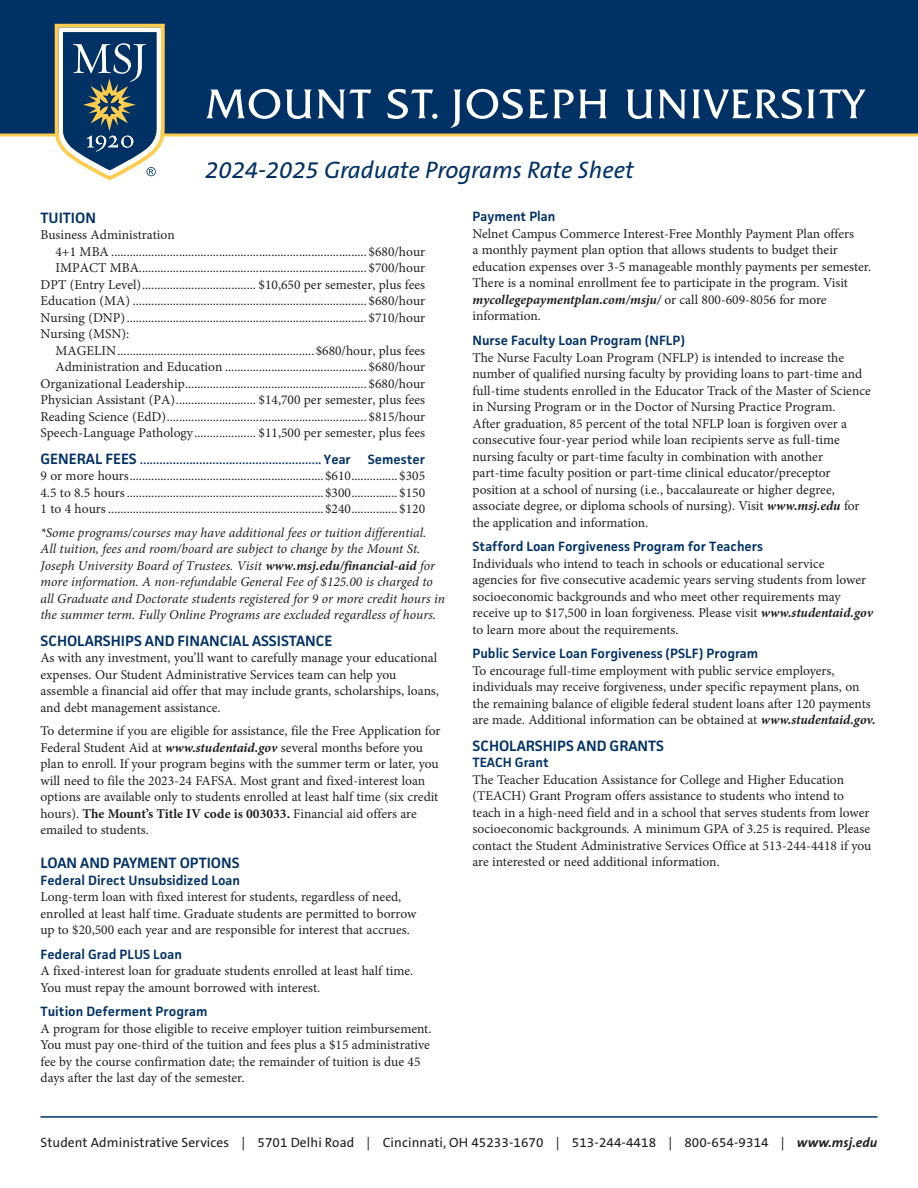
<style>
.page{position:relative;width:918px;height:1188px;background:#fff}
.page>*{position:absolute;margin:0;border:0;box-sizing:border-box;transform-origin:0 0}
.subhead{font:italic 24px "The Sans B W5 Plain";color:#003165}
.subheads{font:600 15px "Facit";color:#003165}
.body{font:13.5px/16.5px "Minion Pro";color:#231f20}
.body-2{font:italic 13.5px/16.5px "Minion Pro";color:#231f20}
.t1{font:13.5px "The Sans B W5 Plain";letter-spacing:.005em;color:#231f20}
.subheads-2{font:600 13.5px "Minion Pro";color:#003165}
.subheads-3{font:600 13.5px "Facit";color:#003165}
.s1{font-family:"Facit";font-size:15px}
.s2{font-family:"Facit"}
.s3{font-weight:700}
.s4{font-weight:700;font-style:italic}
.s5{font-family:"Facit";font-weight:600;color:#003165}
.s6{font-family:"The Sans B W7";font-weight:700;font-style:italic}
</style>
<div class="page">
<div style="left:0;top:0;width:918px;height:135px;background:#003165"></div>
<hr style="left:0;top:134px;width:918px;height:2px;background:#fecc4e">
<svg style="left:206px;top:89px;width:106px;height:30px"></svg>
<svg style="left:318px;top:90px;width:53px;height:29px"></svg>
<svg style="left:387px;top:89px;width:50px;height:30px"></svg>
<svg style="left:450px;top:90px;width:11px;height:38px"></svg>
<svg style="left:467px;top:89px;width:56px;height:30px"></svg>
<svg style="left:529px;top:90px;width:78px;height:28px"></svg>
<svg style="left:627px;top:90px;width:26px;height:29px"></svg>
<svg style="left:659px;top:90px;width:27px;height:29px"></svg>
<svg style="left:692px;top:89px;width:174px;height:30px"></svg>
<svg style="left:55px;top:24px;width:110px;height:156px"></svg>
<hr style="left:40px;top:1116px;width:838px;height:2px;background:#003165">
<p class="subhead" style="left:205px;top:156px;width:430px">2024-2025 Graduate Programs Rate Sheet</p>
<p class="subheads" style="left:40px;top:208px;width:57px">TUITION</p>
<p class="body" style="left:40px;top:227px;width:136px">Business Administration</p>
<p class="body" style="left:55px;top:243px;width:371px">4+1 MBA ................................................................................... $680/hour</p>
<p class="body" style="left:55px;top:260px;width:371px">IMPACT MBA.......................................................................... $700/hour</p>
<p class="body" style="left:40px;top:276px;width:386px">DPT (Entry Level)..................................... $10,650 per semester, plus fees</p>
<p class="body" style="left:40px;top:293px;width:386px">Education (MA) ............................................................................ $680/hour</p>
<p class="body" style="left:40px;top:309px;width:386px">Nursing (DNP).............................................................................. $710/hour</p>
<p class="body" style="left:40px;top:326px;width:90px">Nursing (MSN):</p>
<p class="body" style="left:55px;top:342px;width:371px">MAGELIN................................................................$680/hour, plus fees</p>
<p class="body" style="left:55px;top:359px;width:371px">Administration and Education .............................................. $680/hour</p>
<p class="body" style="left:40px;top:375px;width:386px">Organizational Leadership........................................................... $680/hour</p>
<p class="body" style="left:40px;top:392px;width:386px">Physician Assistant (PA).......................... $14,700 per semester, plus fees</p>
<p class="body" style="left:40px;top:408px;width:386px">Reading Science (EdD)................................................................. $815/hour</p>
<p class="body" style="left:40px;top:425px;width:386px">Speech-Language Pathology.................... $11,500 per semester, plus fees</p>
<p class="subheads-2" style="left:40px;top:450px;width:312px"><span class="s1">GENERAL FEES</span> ....................................................... <span class="s2">Year</span></p>
<p class="subheads-3" style="left:368px;top:451px;width:59px">Semester</p>
<p class="body" style="left:40px;top:468px;width:386px">9 or more hours...............................................................$610............... $305</p>
<p class="body" style="left:40px;top:484px;width:386px">4.5 to 8.5 hours................................................................$300............... $150</p>
<p class="body" style="left:40px;top:501px;width:386px">1 to 4 hours ......................................................................$240............... $120</p>
<p class="body-2" style="left:40px;top:524px;width:406px">*Some programs/courses may have additional fees or tuition differential.<br>All tuition, fees and room/board are subject to change by the Mount St.<br>Joseph University Board of Trustees. Visit <span class="s3">www.msj.edu/financial-aid</span> for more information. A non-refundable General Fee of $125.00 is charged to all Graduate and Doctorate students registered for 9 or more credit hours in the summer term. Fully Online Programs are excluded regardless of hours.</p>
<p class="subheads" style="left:40px;top:631px;width:293px">SCHOLARSHIPS AND FINANCIAL ASSISTANCE</p>
<p class="body" style="left:40px;top:650px;width:400px">As with any investment, you’ll want to carefully manage your educational expenses. Our Student Administrative Services team can help you assemble a financial aid offer that may include grants, scholarships, loans, and debt management assistance.</p>
<p class="body" style="left:40px;top:723px;width:402px">To determine if you are eligible for assistance, file the Free Application for Federal Student Aid at <span class="s4">www.studentaid.gov</span> several months before you plan to enroll. If your program begins with the summer term or later, you will need to file the 2023-24 FAFSA. Most grant and fixed-interest loan options are available only to students enrolled at least half time (six credit hours). <span class="s3">The Mount’s Title IV code is 003033.</span> Financial aid offers are emailed to students.</p>
<p class="subheads" style="left:40px;top:854px;width:201px">LOAN AND PAYMENT OPTIONS</p>
<p class="body" style="left:40px;top:872px;width:377px"><span class="s5">Federal Direct Unsubsidized Loan<br></span>Long-term loan with fixed interest for students, regardless of need, enrolled at least half time. Graduate students are permitted to borrow up to $20,500 each year and are responsible for interest that accrues.</p>
<p class="body" style="left:40px;top:946px;width:374px"><span class="s5">Federal Grad PLUS Loan<br></span>A fixed-interest loan for graduate students enrolled at least half time.<br>You must repay the amount borrowed with interest.</p>
<p class="body" style="left:40px;top:1004px;width:392px"><span class="s5">Tuition Deferment Program<br></span>A program for those eligible to receive employer tuition reimbursement.<br>You must pay one-third of the tuition and fees plus a $15 administrative fee by the course confirmation date; the remainder of tuition is due 45 days after the last day of the semester.</p>
<p class="body" style="left:472px;top:209px;width:400px"><span class="s5">Payment Plan<br></span>Nelnet Campus Commerce Interest-Free Monthly Payment Plan offers<br>a monthly payment plan option that allows students to budget their education expenses over 3-5 manageable monthly payments per semester.<br>There is a nominal enrollment fee to participate in the program. Visit <span class="s4">mycollegepaymentplan.com/msju/</span> or call 800-609-8056 for more information.</p>
<p class="body" style="left:472px;top:333px;width:400px"><span class="s5">Nurse Faculty Loan Program (NFLP)<br></span>The Nurse Faculty Loan Program (NFLP) is intended to increase the number of qualified nursing faculty by providing loans to part-time and full-time students enrolled in the Educator Track of the Master of Science in Nursing Program or in the Doctor of Nursing Practice Program.<br>After graduation, 85 percent of the total NFLP loan is forgiven over a consecutive four-year period while loan recipients serve as full-time nursing faculty or part-time faculty in combination with another part-time faculty position or part-time clinical educator/preceptor position at a school of nursing (i.e., baccalaureate or higher degree, associate degree, or diploma schools of nursing). Visit <span class="s4">www.msj.edu</span> for the application and information.</p>
<p class="body" style="left:472px;top:539px;width:402px"><span class="s5">Stafford Loan Forgiveness Program for Teachers<br></span>Individuals who intend to teach in schools or educational service<br>agencies for five consecutive academic years serving students from lower socioeconomic backgrounds and who meet other requirements may receive up to $17,500 in loan forgiveness. Please visit <span class="s4">www.studentaid.gov </span>to learn more about the requirements.</p>
<p class="body" style="left:472px;top:646px;width:405px"><span class="s5">Public Service Loan Forgiveness (PSLF) Program<br></span>To encourage full-time employment with public service employers, individuals may receive forgiveness, under specific repayment plans, on the remaining balance of eligible federal student loans after 120 payments are made. Additional information can be obtained at <span class="s4">www.studentaid.gov.</span></p>
<p class="subheads" style="left:472px;top:736px;width:193px">SCHOLARSHIPS AND GRANTS</p>
<p class="body" style="left:472px;top:755px;width:400px"><span class="s5">TEACH Grant<br></span>The Teacher Education Assistance for College and Higher Education (TEACH) Grant Program offers assistance to students who intend to teach in a high-need field and in a school that serves students from lower socioeconomic backgrounds. A minimum GPA of 3.25 is required. Please contact the Student Administrative Services Office at 513-244-4418 if you are interested or need additional information.</p>
<p class="t1" style="left:40px;top:1134px;width:839px">Student Administrative Services | 5701 Delhi Road | Cincinnati, OH 45233-1670 | 513-244-4418 | 800-654-9314 | <span class="s6">www.msj.edu</span></p>
</div>
